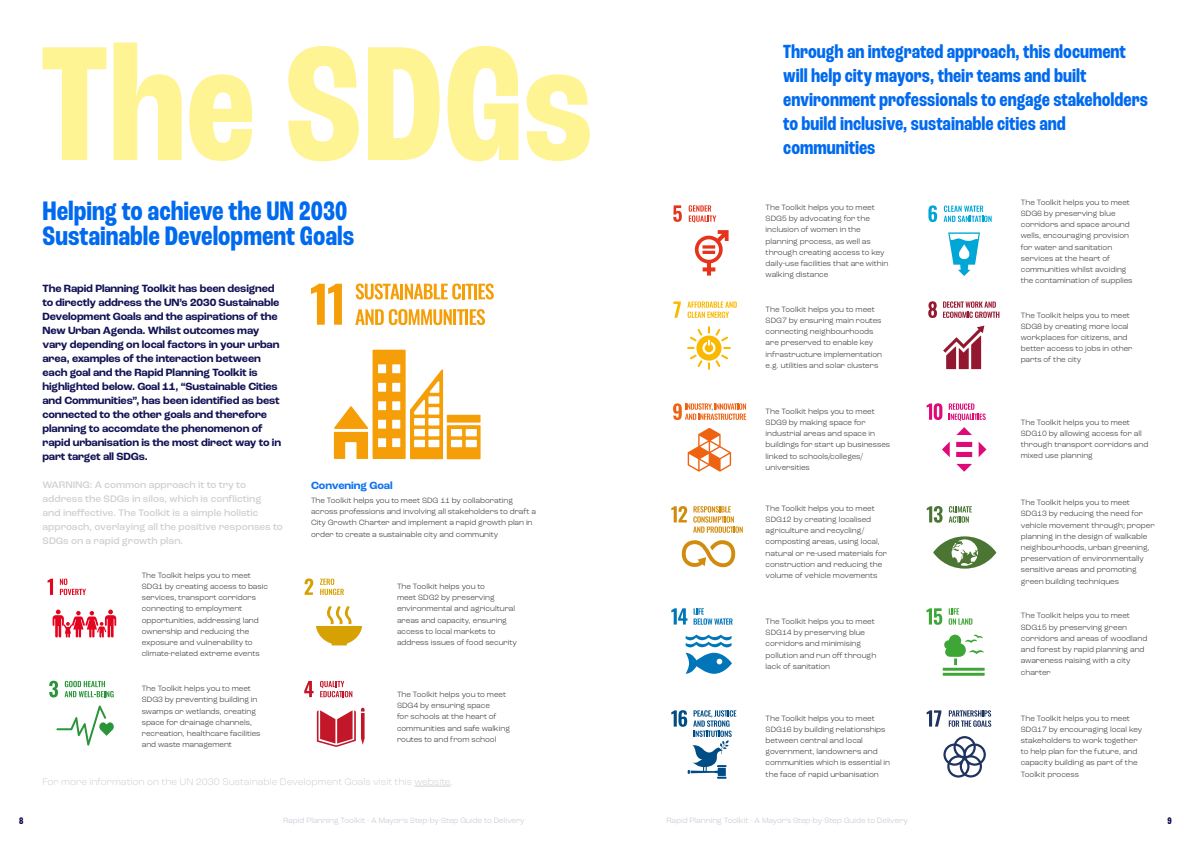
<style>
.page{position:relative;width:1191px;height:842px;background:#fff}
.page>*{position:absolute;margin:0;border:0;box-sizing:border-box;transform-origin:0 0}
.t1{font:700 condensed 28.1px/25.2px "Roc Grotesk";color:#006aef}
.t2{font:700 condensed 20px/24px "Roc Grotesk";color:#006aef}
.t3{font:700 11px/14px "Roc Grotesk";letter-spacing:-.01em;color:#121355}
.t4{font:700 11px "Roc Grotesk";color:#0d71f0}
.t5{font:500 10px/14px "Roc Grotesk";color:#d0d0d0}
.t6{font:300 10px "Roc Grotesk";color:#d0d0d0}
.t7{font:700 condensed 10px "Roc Grotesk";color:#06074c}
.t8{font:300 8px/11.2px "Roc Grotesk";color:#282827}
.t9{font:300 8px "Roc Grotesk";color:#c1c1d2}
</style>
<div class="page">
<svg style="left:43px;top:43px;width:547px;height:118px;fill:#fff493"></svg>
<svg style="left:48px;top:579px;width:5px;height:16px"></svg>
<svg style="left:60px;top:579px;width:26px;height:16px"></svg>
<svg style="left:53px;top:609px;width:63px;height:28px"></svg>
<svg style="left:304px;top:578px;width:9px;height:17px"></svg>
<svg style="left:320px;top:578px;width:24px;height:17px"></svg>
<svg style="left:316px;top:606px;width:46px;height:39px"></svg>
<svg style="left:49px;top:681px;width:9px;height:16px"></svg>
<svg style="left:65px;top:681px;width:49px;height:16px"></svg>
<svg style="left:56px;top:705px;width:58px;height:41px"></svg>
<svg style="left:304px;top:681px;width:9px;height:16px"></svg>
<svg style="left:320px;top:681px;width:32px;height:16px"></svg>
<svg style="left:317px;top:708px;width:47px;height:39px"></svg>
<svg style="left:673px;top:205px;width:9px;height:17px"></svg>
<svg style="left:688px;top:205px;width:28px;height:18px"></svg>
<svg style="left:695px;top:230px;width:33px;height:46px"></svg>
<svg style="left:928px;top:205px;width:9px;height:17px"></svg>
<svg style="left:943px;top:206px;width:48px;height:16px"></svg>
<svg style="left:948px;top:232px;width:32px;height:44px"></svg>
<svg style="left:673px;top:301px;width:8px;height:17px"></svg>
<svg style="left:687px;top:301px;width:50px;height:17px"></svg>
<svg style="left:687px;top:326px;width:43px;height:44px"></svg>
<svg style="left:928px;top:301px;width:9px;height:17px"></svg>
<svg style="left:943px;top:301px;width:56px;height:17px"></svg>
<svg style="left:943px;top:326px;width:41px;height:43px"></svg>
<svg style="left:926px;top:403px;width:16px;height:17px"></svg>
<svg style="left:948px;top:403px;width:37px;height:18px"></svg>
<div style="left:956px;top:452px;width:16px;height:5px;background:#de0a78"></div>
<div style="left:956px;top:442px;width:16px;height:5px;background:#de0a78"></div>
<svg style="left:956px;top:427px;width:16px;height:8px"></svg>
<svg style="left:978px;top:442px;width:8px;height:15px"></svg>
<svg style="left:956px;top:464px;width:16px;height:8px"></svg>
<svg style="left:942px;top:442px;width:7px;height:15px"></svg>
<svg style="left:671px;top:506px;width:16px;height:16px"></svg>
<svg style="left:693px;top:506px;width:49px;height:27px"></svg>
<svg style="left:682px;top:540px;width:53px;height:28px"></svg>
<svg style="left:671px;top:608px;width:16px;height:16px"></svg>
<svg style="left:693px;top:608px;width:39px;height:17px"></svg>
<svg style="left:685px;top:635px;width:47px;height:39px"></svg>
<svg style="left:671px;top:710px;width:65px;height:69px"></svg>
<svg style="left:673px;top:403px;width:73px;height:17px"></svg>
<svg style="left:687px;top:428px;width:44px;height:44px"></svg>
<svg style="left:926px;top:506px;width:16px;height:17px"></svg>
<svg style="left:948px;top:506px;width:24px;height:17px"></svg>
<svg style="left:933px;top:536px;width:63px;height:33px"></svg>
<svg style="left:926px;top:608px;width:16px;height:17px"></svg>
<svg style="left:948px;top:608px;width:24px;height:17px"></svg>
<hr style="left:942px;top:668px;width:42px;height:3px;background:#3da636">
<hr style="left:942px;top:673px;width:42px;height:3px;background:#3da636">
<svg style="left:944px;top:635px;width:39px;height:30px"></svg>
<svg style="left:926px;top:710px;width:15px;height:17px"></svg>
<svg style="left:948px;top:710px;width:43px;height:17px"></svg>
<svg style="left:943px;top:736px;width:42px;height:42px"></svg>
<svg style="left:311px;top:284px;width:31px;height:41px"></svg>
<svg style="left:356px;top:283px;width:43px;height:16px"></svg>
<hr style="left:400px;top:284px;width:3px;height:15px;background:#f59e08">
<svg style="left:405px;top:283px;width:89px;height:16px"></svg>
<svg style="left:355px;top:309px;width:130px;height:16px"></svg>
<svg style="left:334px;top:350px;width:146px;height:109px"></svg>
<hr style="left:414px;top:786px;width:36px;height:1px;background:#d0d0d0">
<h1 class="t1" style="left:43px;top:199px;width:313px">Helping to achieve the UN 2030<br>Sustainable Development Goals</h1>
<p class="t3" style="left:43px;top:281px;width:240px">The Rapid Planning Toolkit has been designed to directly address the UN’s 2030 Sustainable Development Goals and the aspirations of the New Urban Agenda. Whilst outcomes may vary depending on local factors in your urban area, examples of the interaction between each goal and the Rapid Planning Toolkit is highlighted below. Goal 11, “Sustainable Cities and Communities”, has been identified as best connected to the other goals and therefore planning to accomdate the phenomenon of rapid urbanisation is the most direct way to in part target all SDGs.</p>
<p class="t5" style="left:43px;top:478px;width:242px">WARNING: A common approach it to try to address the SDGs in silos, which is conflicting<br>and ineffective. The Toolkit is a simple holistic approach, overlaying all the positive responses to SDGs on a rapid growth plan.</p>
<p class="t8" style="left:142px;top:569px;width:128px">The Toolkit helps you to meet<br>SDG1 by creating access to basic services, transport corridors connecting to employment opportunities, addressing land ownership and reducing the exposure and vulnerability to climate-related extreme events</p>
<p class="t8" style="left:397px;top:581px;width:121px">The Toolkit helps you to<br>meet SDG2 by preserving environmental and agricultural areas and capacity, ensuring access to local markets to address issues of food security</p>
<p class="t8" style="left:142px;top:683px;width:120px">The Toolkit helps you to meet<br>SDG3 by preventing building in swamps or wetlands, creating space for drainage channels, recreation, healthcare facilities and waste management</p>
<p class="t8" style="left:397px;top:689px;width:115px">The Toolkit helps you to meet<br>SDG4 by ensuring space<br>for schools at the heart of communities and safe walking routes to and from school</p>
<h3 class="t4" style="left:311px;top:478px;width:83px">Convening Goal</h3>
<p class="t8" style="left:311px;top:495px;width:227px">The Toolkit helps you to meet SDG 11 by collaborating across professions and involving all stakeholders to draft a City Growth Charter and implement a rapid growth plan in order to create a sustainable city and community</p>
<p class="t6" style="left:43px;top:776px;width:412px">For more information on the UN 2030 Sustainable Development Goals visit this website.</p>
<h2 class="t2" style="left:783px;top:40px;width:366px">Through an integrated approach, this document will help city mayors, their teams and built environment professionals to engage stakeholders to build inclusive, sustainable cities and communities</h2>
<p class="t8" style="left:765px;top:202px;width:124px">The Toolkit helps you to meet<br>SDG5 by advocating for the inclusion of women in the planning process, as well as through creating access to key daily-use facilities that are within walking distance</p>
<p class="t8" style="left:1020px;top:197px;width:113px">The Toolkit helps you to meet<br>SDG6 by preserving blue corridors and space around wells, encouraging provision for water and sanitation services at the heart of communities whilst avoiding the contamination of supplies</p>
<p class="t8" style="left:765px;top:303px;width:118px">The Toolkit helps you to meet<br>SDG7 by ensuring main routes connecting neighbourhoods are preserved to enable key infrastructure implementation e.g. utilities and solar clusters</p>
<p class="t8" style="left:1020px;top:309px;width:113px">The Toolkit helps you to meet<br>SDG8 by creating more local workplaces for citizens, and better access to jobs in other parts of the city</p>
<p class="t8" style="left:765px;top:405px;width:126px">The Toolkit helps you to meet<br>SDG9 by making space for industrial areas and space in buildings for start up businesses linked to schools/colleges/ universities</p>
<p class="t8" style="left:765px;top:502px;width:123px">The Toolkit helps you to meet<br>SDG12 by creating localised agriculture and recycling/ composting areas, using local, natural or re-used materials for construction and reducing the volume of vehicle movements</p>
<p class="t8" style="left:765px;top:616px;width:112px">The Toolkit helps you to meet<br>SDG14 by preserving blue corridors and minimising pollution and run off through lack of sanitation</p>
<p class="t8" style="left:765px;top:712px;width:126px">The Toolkit helps you to meet<br>SDG16 by building relationships between central and local government, landowners and communities which is essential in the face of rapid urbanisation</p>
<p class="t8" style="left:1020px;top:417px;width:129px">The Toolkit helps you to meet<br>SDG10 by allowing access for all through transport corridors and mixed use planning</p>
<p class="t8" style="left:1020px;top:497px;width:135px">The Toolkit helps you to meet<br>SDG13 by reducing the need for vehicle movement through; proper planning in the design of walkable neighbourhoods, urban greening, preservation of environmentally sensitive areas and promoting green building techniques</p>
<p class="t8" style="left:1020px;top:610px;width:128px">The Toolkit helps you to meet<br>SDG15 by preserving green corridors and areas of woodland and forest by rapid planning and awareness raising with a city charter</p>
<p class="t8" style="left:1020px;top:712px;width:123px">The Toolkit helps you to meet<br>SDG17 by encouraging local key stakeholders to work together to help plan for the future, and capacity building as part of the<br>Toolkit process</p>
<p class="t7" style="left:19px;top:814px;width:6px">8</p>
<p class="t9" style="left:283px;top:816px;width:243px">Rapid Planning Toolkit - A Mayor’s Step-by-Step Guide to Delivery</p>
<p class="t9" style="left:666px;top:816px;width:243px">Rapid Planning Toolkit - A Mayor’s Step-by-Step Guide to Delivery</p>
<p class="t7" style="left:1167px;top:814px;width:6px">9</p>
</div>
